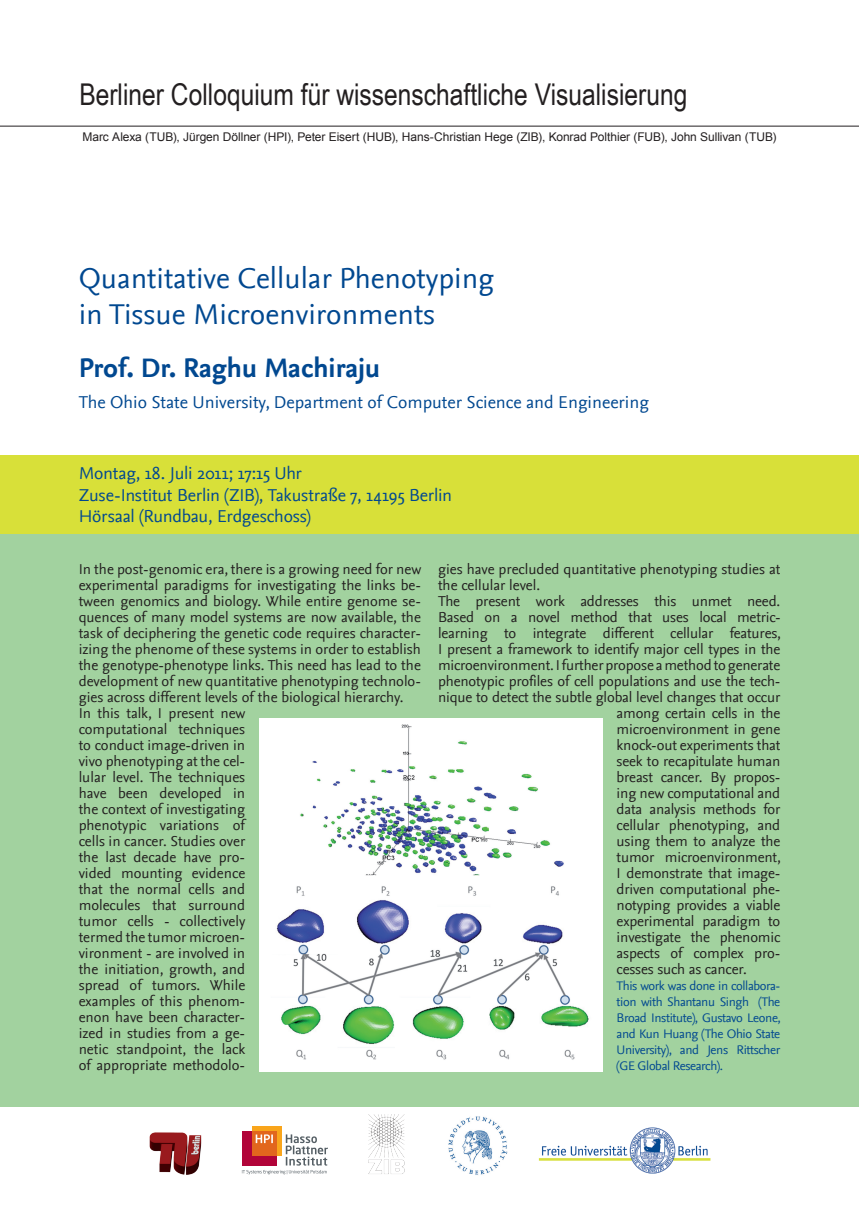
<style>
.page{position:relative;width:859px;height:1208px;background:#fff}
.page>*{position:absolute;margin:0;border:0;box-sizing:border-box;transform-origin:0 0}
.t1{font:30px/36px "Nexus Sans";color:#014890}
.t2{font:30px "Arial Narrow";color:#231f20}
.t3{font:700 28px "Nexus Sans";color:#014890}
.t4{font:18px/21.6px "Nexus Sans";color:#014890}
.t5{font:15px/16px "Nexus Sans";color:#231f20}
.t6{font:13px/16px "Nexus Sans";letter-spacing:-.03em;color:#014890;text-align:justify}
.t7{font:12px "Arial";letter-spacing:-.005em;color:#231f20}
</style>
<div class="page">
<hr style="left:0;top:126px;width:859px;height:1px;background:#231f20">
<img style="left:538px;top:1127px;width:173px;height:46px">
<img style="left:149px;top:1132px;width:53px;height:43px">
<div style="left:242px;top:1130px;width:35px;height:35px;background:#b10439"></div>
<div style="left:252px;top:1125px;width:30px;height:30px;background:#f9a51b"></div>
<div style="left:252px;top:1130px;width:25px;height:25px;background:#e2661d"></div>
<svg style="left:242px;top:1134px;width:86px;height:40px"></svg>
<img style="left:448px;top:1116px;width:60px;height:59px">
<img style="left:368px;top:1114px;width:37px;height:60px">
<div style="left:0;top:455px;width:859px;height:81px;background:#d8e039"></div>
<div style="left:0;top:534px;width:859px;height:573px;background:#a2d29f"></div>
<div style="left:259px;top:719px;width:343px;height:352px;background:#fff"></div>
<img style="left:276px;top:724px;width:313px;height:336px">
<h1 class="t2" style="left:79px;top:72px;width:610px">Berliner Colloquium für wissenschaftliche Visualisierung</h1>
<p class="t7" style="left:82px;top:128px;width:696px">Marc Alexa (TUB), Jürgen Döllner (HPI), Peter Eisert (HUB), Hans-Christian Hege (ZIB), Konrad Polthier (FUB), John Sullivan (TUB)</p>
<h1 class="t1" style="left:79px;top:260px;width:417px">Quantitative Cellular Phenotyping in Tissue Microenvironments</h1>
<h2 class="t3" style="left:79px;top:352px;width:303px">Prof. Dr. Raghu Machiraju</h2>
<p class="t4" style="left:79px;top:391px;width:572px">The Ohio State University, Department of Computer Science and Engineering</p>
<p class="t4" style="left:79px;top:462px;width:375px">Montag, 18. Juli 2011; 17:15 Uhr<br>Zuse-Institut Berlin (ZIB), Takustraße 7, 14195 Berlin<br>Hörsaal (Rundbau, Erdgeschoss)</p>
<p class="t5" style="left:79px;top:561px;width:344px">In the post-genomic era, there is a growing need for new experimental paradigms for investigating the links be&shy;tween genomics and biology. While entire genome se&shy;quences of many model systems are now available, the task of deciphering the genetic code requires character&shy;izing the phenome of these systems in order to establish the genotype-phenotype links. This need has lead to the development of new quantitative phenotyping technolo&shy;gies across different levels of the biological hierarchy.<br>In this talk, I present new<br>computational techniques<br>to conduct image-driven in<br>vivo phenotyping at the cel-<br>lular level. The techniques<br>have been developed in<br>the context of investigating<br>phenotypic variations of<br>cells in cancer. Studies over<br>the last decade have pro-<br>vided mounting evidence<br>that the normal cells and<br>molecules that surround<br>tumor cells - collectively<br>termed the tumor microen-<br>vironment - are involved in<br>the initiation, growth, and<br>spread of tumors. While<br>examples of this phenom-<br>enon have been character-<br>ized in studies from a ge-<br>netic standpoint, the lack<br>of appropriate methodolo-</p>
<p class="t5" style="left:438px;top:561px;width:344px">gies have precluded quantitative phenotyping studies at</p>
<p class="t5" style="left:438px;top:577px;width:104px">the cellular level.</p>
<p class="t5" style="left:438px;top:593px;width:344px">The present work addresses this unmet need.</p>
<p class="t5" style="left:438px;top:609px;width:344px">Based on a novel method that uses local metric-</p>
<p class="t5" style="left:438px;top:625px;width:344px">learning to integrate different cellular features,</p>
<p class="t5" style="left:438px;top:641px;width:344px">I present a framework to identify major cell types in the</p>
<p class="t5" style="left:438px;top:657px;width:344px">microenvironment. I further propose a method to generate</p>
<p class="t5" style="left:438px;top:673px;width:344px">phenotypic profiles of cell populations and use the tech-</p>
<p class="t5" style="left:438px;top:689px;width:344px">nique to detect the subtle global level changes that occur</p>
<p class="t5" style="left:617px;top:705px;width:165px">among certain cells in the</p>
<p class="t5" style="left:617px;top:721px;width:165px">microenvironment in gene</p>
<p class="t5" style="left:617px;top:737px;width:165px">knock-out experiments that</p>
<p class="t5" style="left:617px;top:753px;width:165px">seek to recapitulate human</p>
<p class="t5" style="left:617px;top:769px;width:165px">breast cancer. By propos-</p>
<p class="t5" style="left:617px;top:785px;width:165px">ing new computational and</p>
<p class="t5" style="left:617px;top:801px;width:165px">data analysis methods for</p>
<p class="t5" style="left:617px;top:817px;width:165px">cellular phenotyping, and</p>
<p class="t5" style="left:617px;top:833px;width:165px">using them to analyze the</p>
<p class="t5" style="left:617px;top:849px;width:166px">tumor microenvironment,</p>
<p class="t5" style="left:617px;top:865px;width:165px">I demonstrate that image-</p>
<p class="t5" style="left:617px;top:881px;width:165px">driven computational phe-</p>
<p class="t5" style="left:617px;top:897px;width:165px">notyping provides a viable</p>
<p class="t5" style="left:617px;top:913px;width:165px">experimental paradigm to</p>
<p class="t5" style="left:617px;top:929px;width:165px">investigate the phenomic</p>
<p class="t5" style="left:617px;top:945px;width:165px">aspects of complex pro-</p>
<p class="t5" style="left:617px;top:961px;width:132px">cesses such as cancer.</p>
<p class="t6" style="left:617px;top:978px;width:166px">This work was done in collabora&shy;tion with Shantanu Singh (The Broad Institute), Gustavo Leone, and Kun Huang (The Ohio State University), and Jens Rittscher (GE Global Research).</p>
</div>
